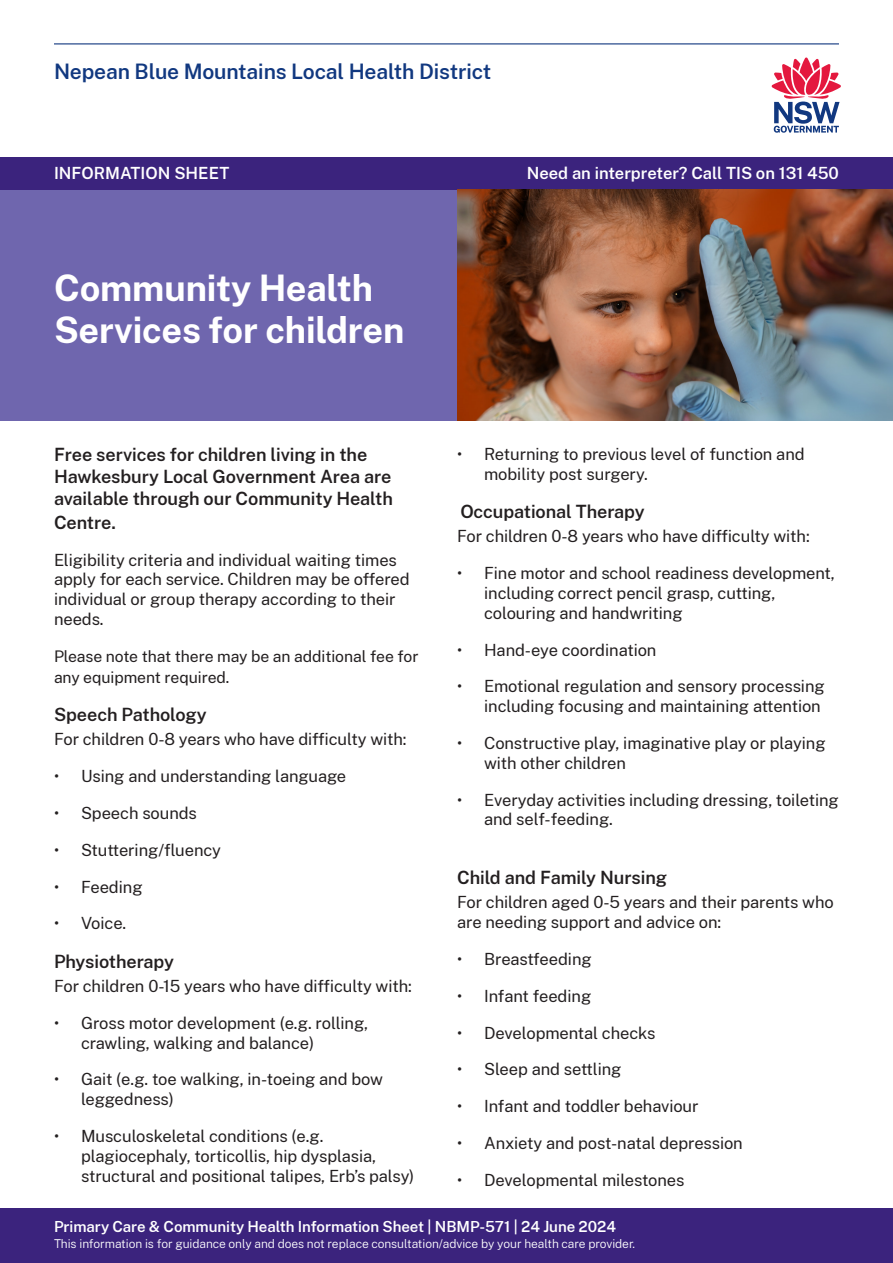
<style>
.page{position:relative;width:893px;height:1263px;background:#fff}
.page>*{position:absolute;margin:0;border:0;box-sizing:border-box;transform-origin:0 0}
.Main_Heading{font:700 36px/42px "Public Sans";letter-spacing:-.005em;color:#fff}
.t1{font:600 21px "Public Sans";letter-spacing:-.005em;color:#113880}
.Intro_Paragraph{font:600 18px/21.6px "Public Sans";letter-spacing:-.005em;color:#231f20}
.Sub_Heading{font:600 18px "Public Sans";letter-spacing:-.005em;color:#231f20}
.Body_Text{font:16.5px/19.8px "Public Sans";letter-spacing:-.005em;color:#231f20}
.t2{font:600 16.5px "Public Sans";color:#fff}
.Body_Text-2{font:15.75px/20.2px "Public Sans";letter-spacing:-.005em;color:#231f20}
.t3{font:600 15px "Public Sans";letter-spacing:-.005em;color:#fff}
.t4{font:300 12px "Public Sans";letter-spacing:-.005em;color:#fff}
</style>
<div class="page">
<hr style="left:54px;top:43px;width:785px;height:1px;background:#113880">
<div style="left:0;top:189px;width:893px;height:232px;background:#6f66ae"></div>
<svg style="left:772px;top:58px;width:69px;height:75px"></svg>
<div style="left:0;top:1209px;width:893px;height:54px;background:#3b237d"></div>
<div style="left:0;top:157px;width:893px;height:32px;background:#3b237d"></div>
<img style="left:457px;top:189px;width:436px;height:232px">
<p class="t1" style="left:54px;top:56px;width:439px">Nepean Blue Mountains Local Health District</p>
<p class="t2" style="left:54px;top:161px;width:177px">INFORMATION SHEET</p>
<p class="t2" style="left:527px;top:161px;width:314px">Need an interpreter? Call TIS on 131 450</p>
<p class="Main_Heading" style="left:54px;top:265px;width:352px">Community Health<br>Services for children</p>
<p class="Intro_Paragraph" style="left:54px;top:443px;width:340px">Free services for children living in the<br>Hawkesbury Local Government Area are available through our Community Health</p>
<p class="Intro_Paragraph" style="left:54px;top:510px;width:63px">Centre.</p>
<p class="Body_Text" style="left:54px;top:549px;width:357px">Eligibility criteria and individual waiting times apply for each service. Children may be offered individual or group therapy according to their needs.</p>
<p class="Body_Text-2" style="left:54px;top:646px;width:366px">Please note that there may be an additional fee for any equipment required.</p>
<p class="Sub_Heading" style="left:54px;top:702px;width:154px">Speech Pathology</p>
<p class="Body_Text" style="left:54px;top:728px;width:354px">For children 0-8 years who have difficulty with:</p>
<p class="Body_Text" style="left:54px;top:765px;width:294px">• Using and understanding language</p>
<p class="Body_Text" style="left:54px;top:802px;width:144px">• Speech sounds</p>
<p class="Body_Text" style="left:54px;top:839px;width:169px">• Stuttering/fluency</p>
<p class="Body_Text" style="left:54px;top:876px;width:90px">• Feeding</p>
<p class="Body_Text" style="left:54px;top:913px;width:74px">• Voice.</p>
<p class="Sub_Heading" style="left:54px;top:948px;width:122px">Physiotherapy</p>
<p class="Body_Text" style="left:54px;top:975px;width:359px">For children 0-15 years who have difficulty with:</p>
<p class="Body_Text" style="left:81px;top:1012px;width:289px;text-indent:-27px">• Gross motor development (e.g. rolling, crawling, walking and balance)</p>
<p class="Body_Text" style="left:81px;top:1069px;width:304px;text-indent:-27px">• Gait (e.g. toe walking, in-toeing and bow leggedness)</p>
<p class="Body_Text" style="left:81px;top:1125px;width:335px;text-indent:-27px">• Musculoskeletal conditions (e.g. plagiocephaly, torticollis, hip dysplasia, structural and positional talipes, Erb’s palsy)</p>
<p class="Body_Text" style="left:484px;top:443px;width:322px;text-indent:-27px">• Returning to previous level of function and mobility post surgery.</p>
<p class="Sub_Heading" style="left:460px;top:499px;width:186px">Occupational Therapy</p>
<p class="Body_Text" style="left:457px;top:526px;width:354px">For children 0-8 years who have difficulty with:</p>
<p class="Body_Text" style="left:484px;top:562px;width:352px;text-indent:-27px">• Fine motor and school readiness development, including correct pencil grasp, cutting, colouring and handwriting</p>
<p class="Body_Text" style="left:457px;top:639px;width:201px">• Hand-eye coordination</p>
<p class="Body_Text" style="left:457px;top:676px;width:369px;text-align:right">• Emotional regulation and sensory processing including focusing and maintaining attention</p>
<p class="Body_Text" style="left:484px;top:732px;width:343px;text-indent:-27px">• Constructive play, imaginative play or playing with other children</p>
<p class="Body_Text" style="left:484px;top:789px;width:356px;text-indent:-27px">• Everyday activities including dressing, toileting and self-feeding.</p>
<p class="Sub_Heading" style="left:457px;top:865px;width:211px">Child and Family Nursing</p>
<p class="Body_Text" style="left:457px;top:892px;width:378px">For children aged 0-5 years and their parents who are needing support and advice on:</p>
<p class="Body_Text" style="left:457px;top:948px;width:136px">• Breastfeeding</p>
<p class="Body_Text" style="left:457px;top:985px;width:136px">• Infant feeding</p>
<p class="Body_Text" style="left:457px;top:1022px;width:200px">• Developmental checks</p>
<p class="Body_Text" style="left:457px;top:1059px;width:166px">• Sleep and settling</p>
<p class="Body_Text" style="left:457px;top:1095px;width:243px">• Infant and toddler behaviour</p>
<p class="Body_Text" style="left:457px;top:1132px;width:287px">• Anxiety and post-natal depression</p>
<p class="Body_Text" style="left:457px;top:1169px;width:229px">• Developmental milestones</p>
<p class="t3" style="left:54px;top:1216px;width:563px">Primary Care &amp; Community Health Information Sheet | NBMP-571 | 24 June 2024</p>
<p class="t4" style="left:54px;top:1235px;width:583px">This information is for guidance only and does not replace consultation/advice by your health care provider.</p>
</div>
